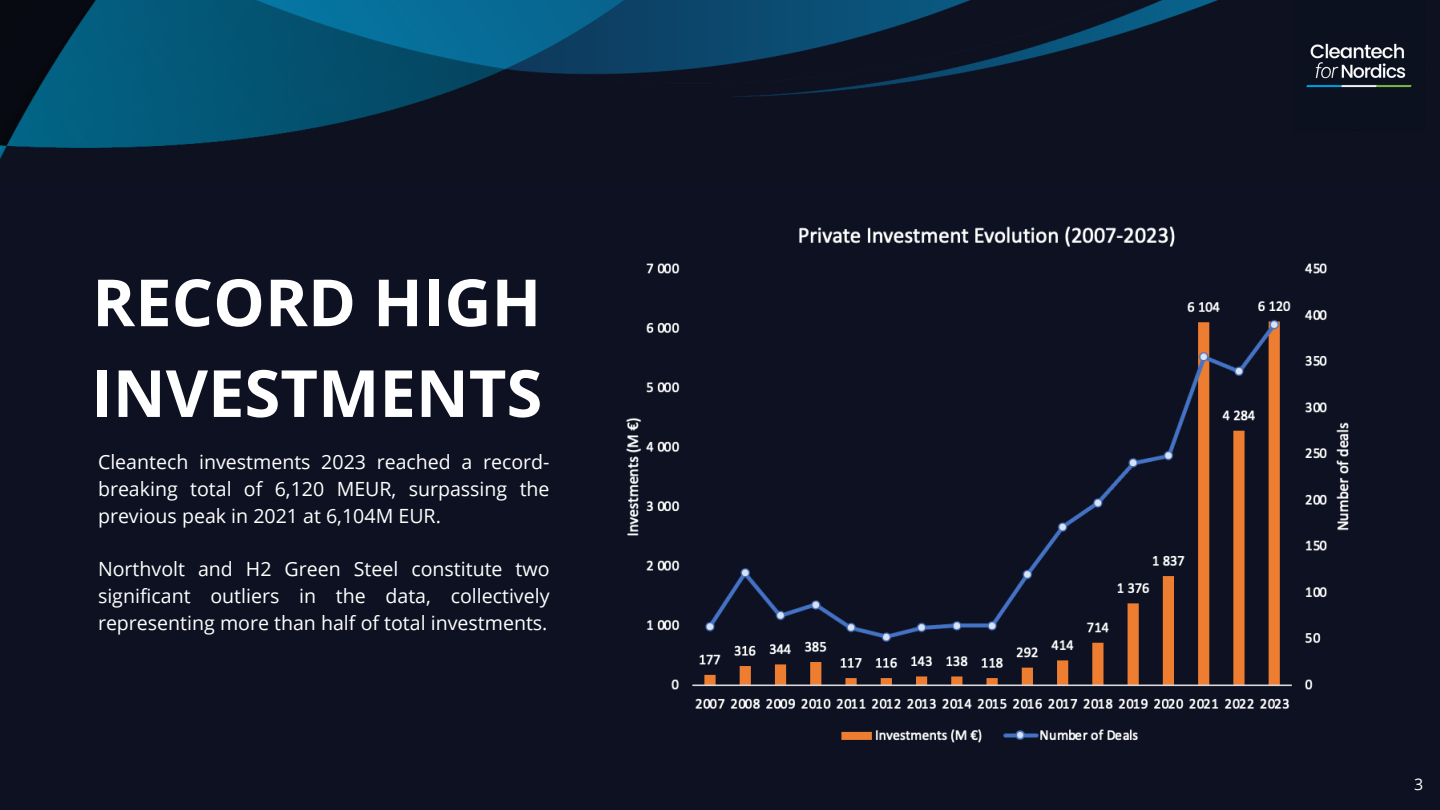
<style>
.page{position:relative;width:1440px;height:810px;background:#0d1121}
.page>*{position:absolute;margin:0;border:0;box-sizing:border-box;transform-origin:0 0}
.t1{font:700 65.1px/90.8px "Open Sans";color:#fff}
.t2{font:19.6px/26.9px "Open Sans";color:#fff;text-align:justify}
.t3{font:16px "Open Sans";color:#fff}
</style>
<div class="page">
<img style="left:0;top:0;width:1218px;height:159px">
<img style="left:1306px;top:43px;width:106px;height:45px">
<img style="left:626px;top:226px;width:723px;height:517px">
<h1 class="t1" style="left:91px;top:256px;width:453px">RECORD HIGH<br>INVESTMENTS</h1>
<p class="t2" style="left:98px;top:448px;width:453px">Cleantech investments 2023 reached a record&shy;breaking total of 6,120 MEUR, surpassing the previous peak in 2021 at 6,104M EUR.</p>
<p class="t2" style="left:98px;top:555px;width:453px">Northvolt and H2 Green Steel constitute two significant outliers in the data, collectively representing more than half of total investments.</p>
<p class="t3" style="left:1414px;top:773px;width:11px">3</p>
</div>
